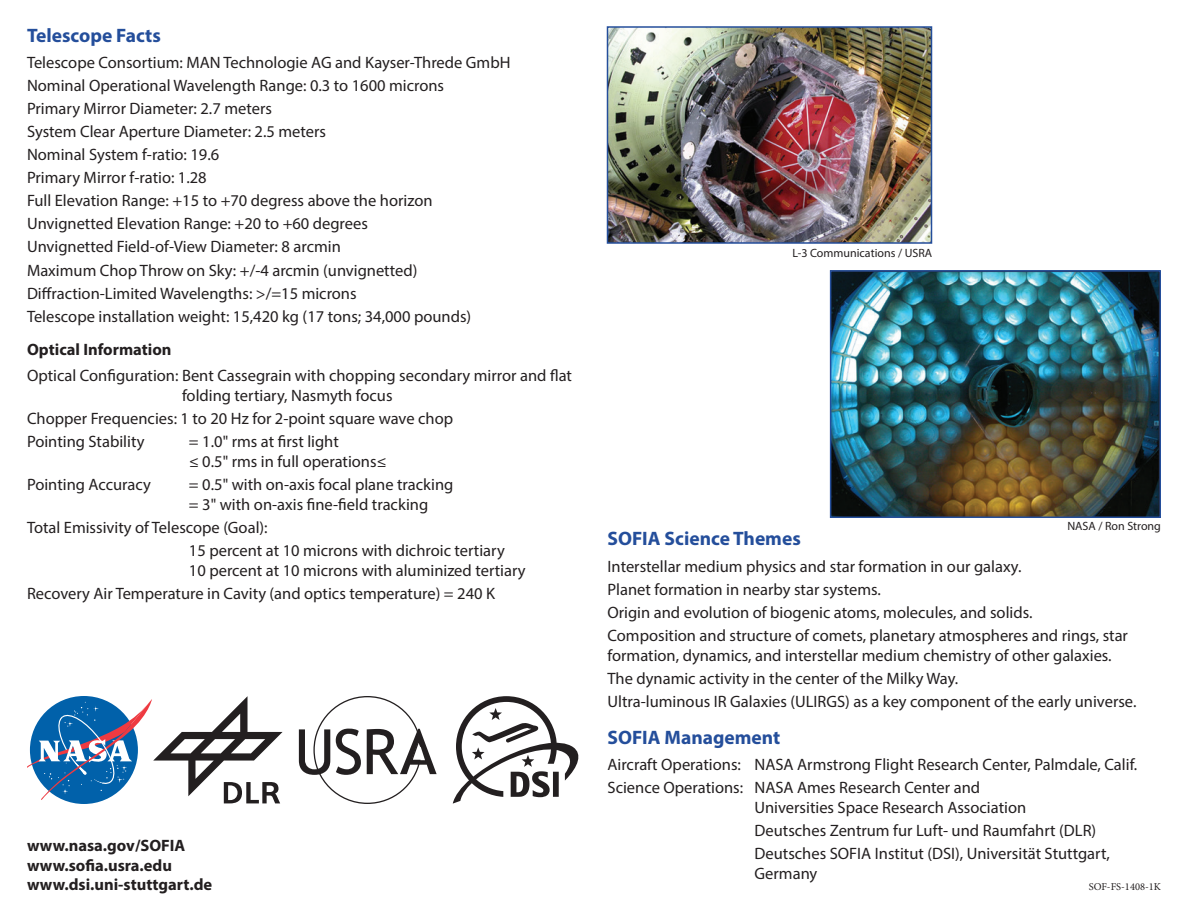
<style>
.page{position:relative;width:1188px;height:918px;background:#fff}
.page>*{position:absolute;margin:0;border:0;box-sizing:border-box;transform-origin:0 0}
.t1{font:700 19.5px "Myriad Pro";color:#244e9b}
.t2{font:16.5px/19.8px "Myriad Pro";color:#231f20}
.t3{font:700 16.5px "Myriad Pro";color:#231f20}
.t4{font:12px "Myriad Pro";color:#231f20}
.t5{font:10.5px "Minion Pro";color:#231f20}
</style>
<div class="page">
<svg style="left:453px;top:696px;width:126px;height:108px"></svg>
<svg style="left:299px;top:696px;width:138px;height:108px"></svg>
<img style="left:833px;top:273px;width:325px;height:242px">
<div style="left:830px;top:270px;width:331px;height:248px;border:2px solid #244e9b"></div>
<img style="left:610px;top:29px;width:319px;height:212px">
<div style="left:607px;top:26px;width:325px;height:218px;border:2px solid #244e9b"></div>
<svg style="left:27px;top:696px;width:256px;height:107px"></svg>
<p class="t1" style="left:27px;top:22px;width:135px">Telescope Facts</p>
<p class="t2" style="left:27px;top:52px;width:485px">Telescope Consortium: MAN Technologie AG and Kayser-Threde GmbH</p>
<p class="t2" style="left:27px;top:76px;width:419px">Nominal Operational Wavelength Range: 0.3 to 1600 microns</p>
<p class="t2" style="left:27px;top:99px;width:246px">Primary Mirror Diameter: 2.7 meters</p>
<p class="t2" style="left:27px;top:122px;width:301px">System Clear Aperture Diameter: 2.5 meters</p>
<p class="t2" style="left:27px;top:145px;width:194px">Nominal System f-ratio: 19.6</p>
<p class="t2" style="left:27px;top:168px;width:181px">Primary Mirror f-ratio: 1.28</p>
<p class="t2" style="left:27px;top:191px;width:407px">Full Elevation Range: +15 to +70 degress above the horizon</p>
<p class="t2" style="left:27px;top:214px;width:342px">Unvignetted Elevation Range: +20 to +60 degrees</p>
<p class="t2" style="left:27px;top:237px;width:315px">Unvignetted Field-of-View Diameter: 8 arcmin</p>
<p class="t2" style="left:27px;top:260px;width:392px">Maximum Chop Throw on Sky: +/-4 arcmin (unvignetted)</p>
<p class="t2" style="left:27px;top:283px;width:331px">Diffraction-Limited Wavelengths: &gt;/=15 microns</p>
<p class="t2" style="left:27px;top:306px;width:446px">Telescope installation weight: 15,420 kg (17 tons; 34,000 pounds)</p>
<p class="t3" style="left:27px;top:339px;width:146px">Optical Information</p>
<p class="t2" style="left:182px;top:366px;width:392px;text-indent:-155px">Optical Configuration: Bent Cassegrain with chopping secondary mirror and flat folding tertiary, Nasmyth focus</p>
<p class="t2" style="left:27px;top:409px;width:428px">Chopper Frequencies: 1 to 20 Hz for 2-point square wave chop</p>
<p class="t2" style="left:27px;top:432px;width:119px">Pointing Stability</p>
<p class="t2" style="left:189px;top:432px;width:151px">= 1.0" rms at first light</p>
<p class="t2" style="left:189px;top:451px;width:199px">≤ 0.5" rms in full operations≤</p>
<p class="t2" style="left:27px;top:474px;width:125px">Pointing Accuracy</p>
<p class="t2" style="left:189px;top:474px;width:266px">= 0.5" with on-axis focal plane tracking</p>
<p class="t2" style="left:189px;top:494px;width:241px">= 3" with on-axis fine-field tracking</p>
<p class="t2" style="left:27px;top:517px;width:242px">Total Emissivity of Telescope (Goal):</p>
<p class="t2" style="left:189px;top:540px;width:317px">15 percent at 10 microns with dichroic tertiary</p>
<p class="t2" style="left:189px;top:560px;width:338px">10 percent at 10 microns with aluminized tertiary</p>
<p class="t2" style="left:27px;top:583px;width:470px">Recovery Air Temperature in Cavity (and optics temperature) = 240 K</p>
<p class="t4" style="left:793px;top:245px;width:141px">L-3 Communications / USRA</p>
<p class="t4" style="left:1067px;top:519px;width:95px">NASA / Ron Strong</p>
<p class="t1" style="left:608px;top:526px;width:195px">SOFIA Science Themes</p>
<p class="t2" style="left:608px;top:556px;width:415px">Interstellar medium physics and star formation in our galaxy.</p>
<p class="t2" style="left:608px;top:579px;width:275px">Planet formation in nearby star systems.</p>
<p class="t2" style="left:608px;top:602px;width:427px">Origin and evolution of biogenic atoms, molecules, and solids.</p>
<p class="t2" style="left:608px;top:625px;width:522px">Composition and structure of comets, planetary atmospheres and rings, star formation, dynamics, and interstellar medium chemistry of other galaxies.</p>
<p class="t2" style="left:608px;top:668px;width:352px">The dynamic activity in the center of the Milky Way.</p>
<p class="t2" style="left:608px;top:691px;width:530px">Ultra-luminous IR Galaxies (ULIRGS) as a key component of the early universe.</p>
<p class="t1" style="left:608px;top:724px;width:174px">SOFIA Management</p>
<p class="t2" style="left:608px;top:755px;width:531px">Aircraft Operations: NASA Armstrong Flight Research Center, Palmdale, Calif.</p>
<p class="t2" style="left:608px;top:778px;width:374px">Science Operations: NASA Ames Research Center and</p>
<p class="t2" style="left:754px;top:797px;width:273px">Universities Space Research Association</p>
<p class="t2" style="left:754px;top:820px;width:343px">Deutsches Zentrum fur Luft- und Raumfahrt (DLR)</p>
<p class="t2" style="left:754px;top:843px;width:357px">Deutsches SOFIA Institut (DSI), Universität Stuttgart,<br>Germany</p>
<p class="t3" style="left:27px;top:835px;width:160px">www.nasa.gov/SOFIA</p>
<p class="t3" style="left:27px;top:854px;width:147px">www.sofia.usra.edu</p>
<p class="t3" style="left:27px;top:874px;width:187px">www.dsi.uni-stuttgart.de</p>
<p class="t5" style="left:1089px;top:879px;width:74px">SOF-FS-1408-1K</p>
</div>
